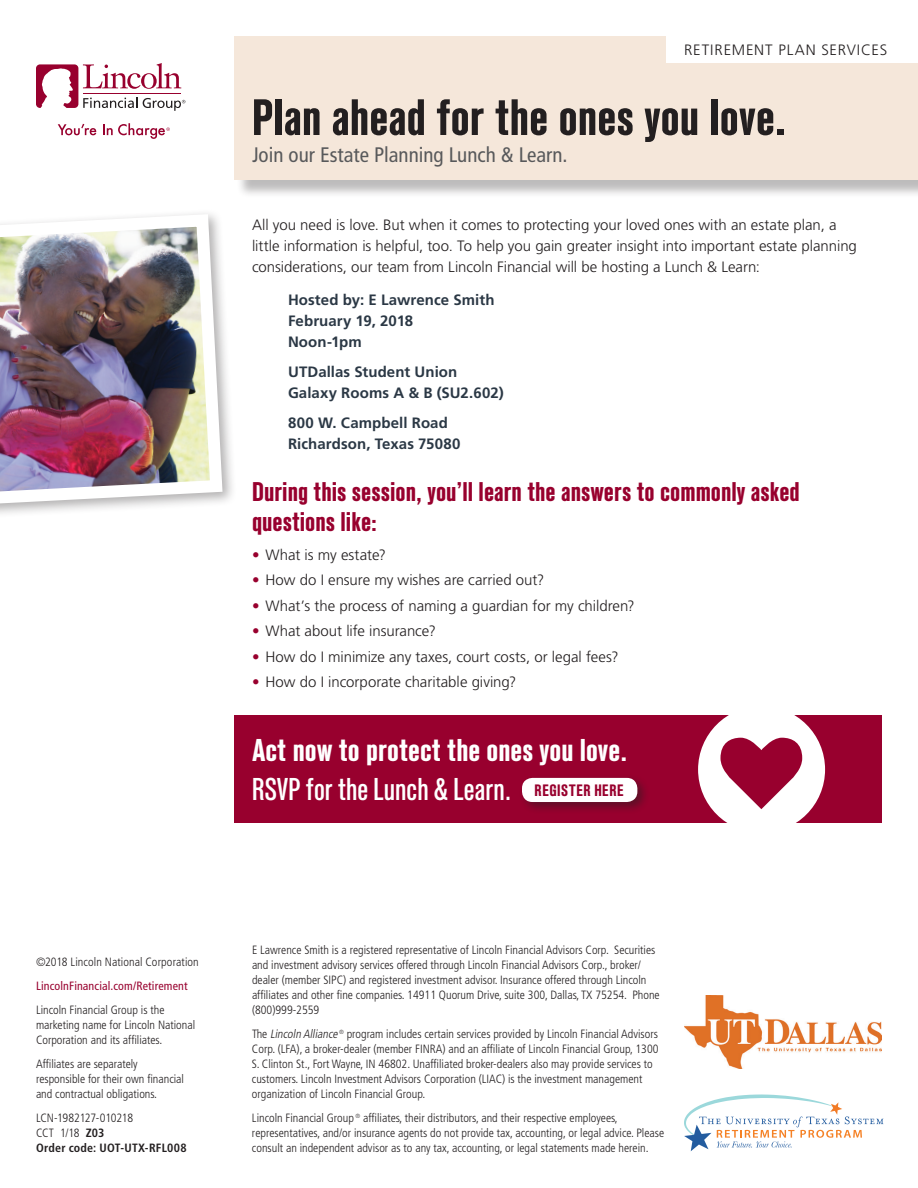
<style>
.page{position:relative;width:918px;height:1188px;background:#fff}
.page>*{position:absolute;margin:0;border:0;box-sizing:border-box;transform-origin:0 0}
.t1{font:700 condensed 51px "Standard CT";color:#231f20}
.t2{font:700 condensed 31.5px "Standard CT";color:#fff}
.t3{font:500 condensed 31.5px "Standard CT";color:#fff}
.t4{font:700 condensed 27px/30px "Standard CT";color:#98002e}
.t5{font:condensed 21px "Frutiger LT Std";color:#58595b}
.t6{font:700 condensed 16.5px "Standard CT";letter-spacing:.03em;color:#98002e}
.t7{font:300 15px/21px "Frutiger LT Std";letter-spacing:-.005em;color:#231f20}
.t8{font:700 15px/21px "Frutiger LT Std";letter-spacing:.005em;color:#2b3845}
.t9{font:300 15px "Frutiger LT Std";letter-spacing:.06em;color:#231f20}
.t10{font:300 condensed 12px/15px "Frutiger LT Std";color:#231f20}
.t11{font:700 condensed 12px/15px "Frutiger LT Std";letter-spacing:.015em;color:#231f20}
.t12{font:condensed 12px "Frutiger LT Std";letter-spacing:.01em;color:#98002e}
.s1{color:#98002e}
.s2{font-weight:300}
.s3{font-style:italic}
</style>
<div class="page">
<svg style="left:58px;top:124px;width:38px;height:11px"></svg>
<svg style="left:36px;top:63px;width:149px;height:48px"></svg>
<svg style="left:103px;top:123px;width:67px;height:16px"></svg>
<div style="left:236px;top:38px;width:682px;height:161px;background:#231f20;opacity:.3"></div>
<div style="left:234px;top:36px;width:684px;height:144px;background:#f5e7da"></div>
<div style="left:666px;top:36px;width:252px;height:27px;background:#fff"></div>
<svg style="left:684px;top:1094px;width:199px;height:57px"></svg>
<div style="left:234px;top:716px;width:648px;height:107px;background:#98002e"></div>
<svg style="left:698px;top:715px;width:127px;height:108px"></svg>
<img style="left:684px;top:995px;width:198px;height:74px">
<div style="left:519px;top:774px;width:131px;height:41px;background:#231f20;opacity:.5"></div>
<div style="left:522px;top:778px;width:115px;height:24px;background:#fff;border-radius:10px"></div>
<img style="left:0;top:213px;width:229px;height:298px">
<p class="t9" style="left:684px;top:41px;width:205px">RETIREMENT PLAN SERVICES</p>
<h1 class="t1" style="left:252px;top:89px;width:536px">Plan ahead for the ones you love.</h1>
<h3 class="t5" style="left:252px;top:142px;width:317px">Join our Estate Planning Lunch &amp; Learn.</h3>
<p class="t7" style="left:252px;top:214px;width:606px">All you need is love. But when it comes to protecting your loved ones with an estate plan, a little information is helpful, too. To help you gain greater insight into important estate planning considerations, our team from Lincoln Financial will be hosting a Lunch &amp; Learn:</p>
<p class="t8" style="left:288px;top:289px;width:208px">Hosted by: E Lawrence Smith<br>February 19, 2018<br>Noon-1pm</p>
<p class="t8" style="left:288px;top:361px;width:217px">UTDallas Student Union<br>Galaxy Rooms A &amp; B (SU2.602)</p>
<p class="t8" style="left:288px;top:412px;width:174px">800 W. Campbell Road<br>Richardson, Texas 75080</p>
<h3 class="t4" style="left:252px;top:478px;width:549px">During this session, you’ll learn the answers to commonly asked questions like:</h3>
<p class="t7" style="left:252px;top:544px;width:136px"><span class="s1">•</span> What is my estate?</p>
<p class="t7" style="left:252px;top:570px;width:294px"><span class="s1">•</span> How do I ensure my wishes are carried out?</p>
<p class="t7" style="left:252px;top:595px;width:384px"><span class="s1">•</span> What’s the process of naming a guardian for my children?</p>
<p class="t7" style="left:252px;top:621px;width:185px"><span class="s1">•</span> What about life insurance?</p>
<p class="t7" style="left:252px;top:646px;width:368px"><span class="s1">•</span> How do I minimize any taxes, court costs, or legal fees?</p>
<p class="t7" style="left:252px;top:672px;width:266px"><span class="s1">•</span> How do I incorporate charitable giving?</p>
<h2 class="t2" style="left:252px;top:732px;width:377px">Act now to protect the ones you love.</h2>
<h2 class="t3" style="left:252px;top:770px;width:261px">RSVP for the Lunch &amp; Learn.</h2>
<h3 class="t6" style="left:534px;top:781px;width:91px">REGISTER HERE</h3>
<p class="t10" style="left:36px;top:955px;width:164px">©2018 Lincoln National Corporation</p>
<p class="t12" style="left:36px;top:979px;width:153px">LincolnFinancial.com/Retirement</p>
<p class="t10" style="left:36px;top:1003px;width:161px">Lincoln Financial Group is the marketing name for Lincoln National<br>Corporation and its affiliates.</p>
<p class="t10" style="left:36px;top:1057px;width:150px">Affiliates are separately responsible for their own financial and contractual obligations.</p>
<p class="t11" style="left:36px;top:1110px;width:152px"><span class="s2">LCN-1982127-010218<br>CCT 1/18</span> Z03<br>Order code: UOT-UTX-RFL008</p>
<p class="t10" style="left:252px;top:943px;width:409px">E Lawrence Smith is a registered representative of Lincoln Financial Advisors Corp. Securities and investment advisory services offered through Lincoln Financial Advisors Corp., broker/ dealer (member SIPC) and registered investment advisor. Insurance offered through Lincoln affiliates and other fine companies. 14911 Quorum Drive, suite 300, Dallas, TX 75254. Phone (800)999-2559</p>
<p class="t10" style="left:252px;top:1027px;width:408px">The <span class="s3">Lincoln Alliance</span><sup>®</sup> program includes certain services provided by Lincoln Financial Advisors Corp. (LFA), a broker-dealer (member FINRA) and an affiliate of Lincoln Financial Group, 1300<br>S. Clinton St., Fort Wayne, IN 46802. Unaffiliated broker-dealers also may provide services to customers. Lincoln Investment Advisors Corporation (LIAC) is the investment management organization of Lincoln Financial Group.</p>
<p class="t10" style="left:252px;top:1111px;width:414px">Lincoln Financial Group <sup>®</sup> affiliates, their distributors, and their respective employees, representatives, and/or insurance agents do not provide tax, accounting, or legal advice. Please consult an independent advisor as to any tax, accounting, or legal statements made herein.</p>
</div>
